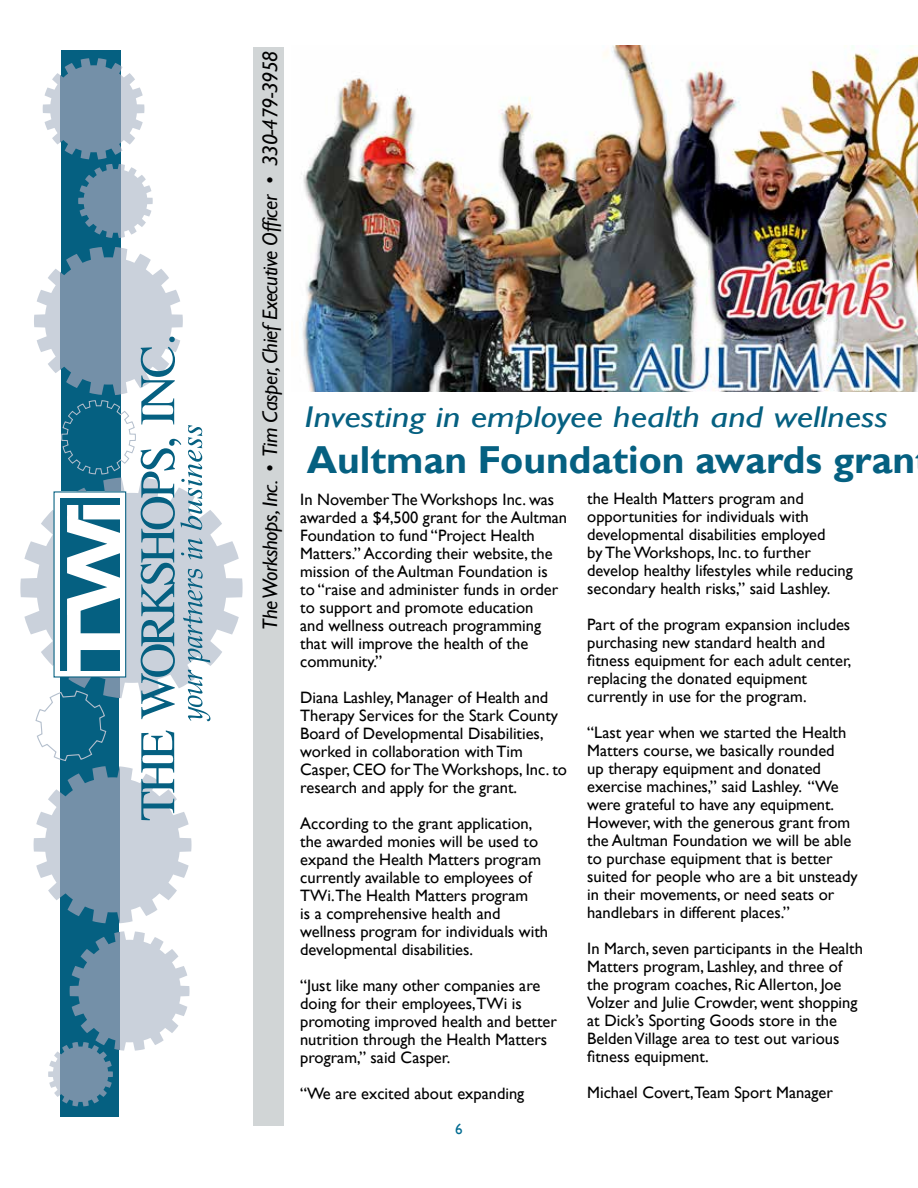
<style>
.page{position:relative;width:918px;height:1188px;background:#fff}
.page>*{position:absolute;margin:0;border:0;box-sizing:border-box;transform-origin:0 0}
.t1{font:700 39px "Gill Sans";color:#056081}
.t2{font:italic 30px "Gill Sans";color:#056081;scale:1.25 1}
.t3{font:italic 21px "Gill Sans";letter-spacing:-.02em;color:#000}
.t4{font:16.5px/18px "Gill Sans";color:#000}
.t5{font:15px "Gill Sans";color:#006b91}
</style>
<div class="page">
<div style="left:253px;top:47px;width:31px;height:1078px;background:#d1d5d6"></div>
<svg style="left:20px;top:510px;width:223px;height:156px"></svg>
<div style="left:61px;top:673px;width:58px;height:443px;background:#056081"></div>
<svg style="left:48px;top:931px;width:142px;height:175px"></svg>
<div style="left:61px;top:51px;width:59px;height:440px;background:#056081"></div>
<svg style="left:43px;top:58px;width:110px;height:180px"></svg>
<svg style="left:34px;top:247px;width:176px;height:676px"></svg>
<img style="left:301px;top:45px;width:617px;height:346px">
<p class="t3" style="left:258px;top:630px;width:580px;rotate:-90deg">The Workshops, Inc. • Tim Casper, Chief Executive Officer • 330-479-3958</p>
<h2 class="t2" style="left:305px;top:399px;width:468px">Investing in employee health and wellness</h2>
<h1 class="t1" style="left:307px;top:436px;width:610px">Aultman Foundation awards gran</h1>
<p class="t4" style="left:300px;top:491px;width:268px">In November The Workshops Inc. was awarded a $4,500 grant for the Aultman Foundation to fund “Project Health Matters.” According their website, the mission of the Aultman Foundation is<br>to “raise and administer funds in order to support and promote education<br>and wellness outreach programming that will improve the health of the community.”</p>
<p class="t4" style="left:300px;top:689px;width:268px">Diana Lashley, Manager of Health and Therapy Services for the Stark County Board of Developmental Disabilities, worked in collaboration with Tim Casper, CEO for The Workshops, Inc. to research and apply for the grant.</p>
<p class="t4" style="left:300px;top:815px;width:249px">According to the grant application, the awarded monies will be used to expand the Health Matters program currently available to employees of TWi.The Health Matters program<br>is a comprehensive health and wellness program for individuals with developmental disabilities.</p>
<p class="t4" style="left:300px;top:977px;width:258px">“Just like many other companies are doing for their employees,TWi is promoting improved health and better nutrition through the Health Matters program,” said Casper.</p>
<p class="t4" style="left:300px;top:1085px;width:226px">“We are excited about expanding</p>
<p class="t5" style="left:455px;top:1120px;width:9px">6</p>
<p class="t4" style="left:587px;top:490px;width:267px">the Health Matters program and opportunities for individuals with developmental disabilities employed<br>by The Workshops, Inc. to further develop healthy lifestyles while reducing secondary health risks,” said Lashley.</p>
<p class="t4" style="left:587px;top:616px;width:266px">Part of the program expansion includes purchasing new standard health and fitness equipment for each adult center, replacing the donated equipment currently in use for the program.</p>
<p class="t4" style="left:587px;top:724px;width:272px">“Last year when we started the Health Matters course, we basically rounded<br>up therapy equipment and donated exercise machines,” said Lashley. “We were grateful to have any equipment.<br>However, with the generous grant from the Aultman Foundation we will be able to purchase equipment that is better suited for people who are a bit unsteady in their movements, or need seats or handlebars in different places.”</p>
<p class="t4" style="left:587px;top:940px;width:277px">In March, seven participants in the Health Matters program, Lashley, and three of the program coaches, Ric Allerton, Joe Volzer and Julie Crowder, went shopping at Dick’s Sporting Goods store in the Belden Village area to test out various fitness equipment.</p>
<p class="t4" style="left:587px;top:1084px;width:247px">Michael Covert,Team Sport Manager</p>
</div>
